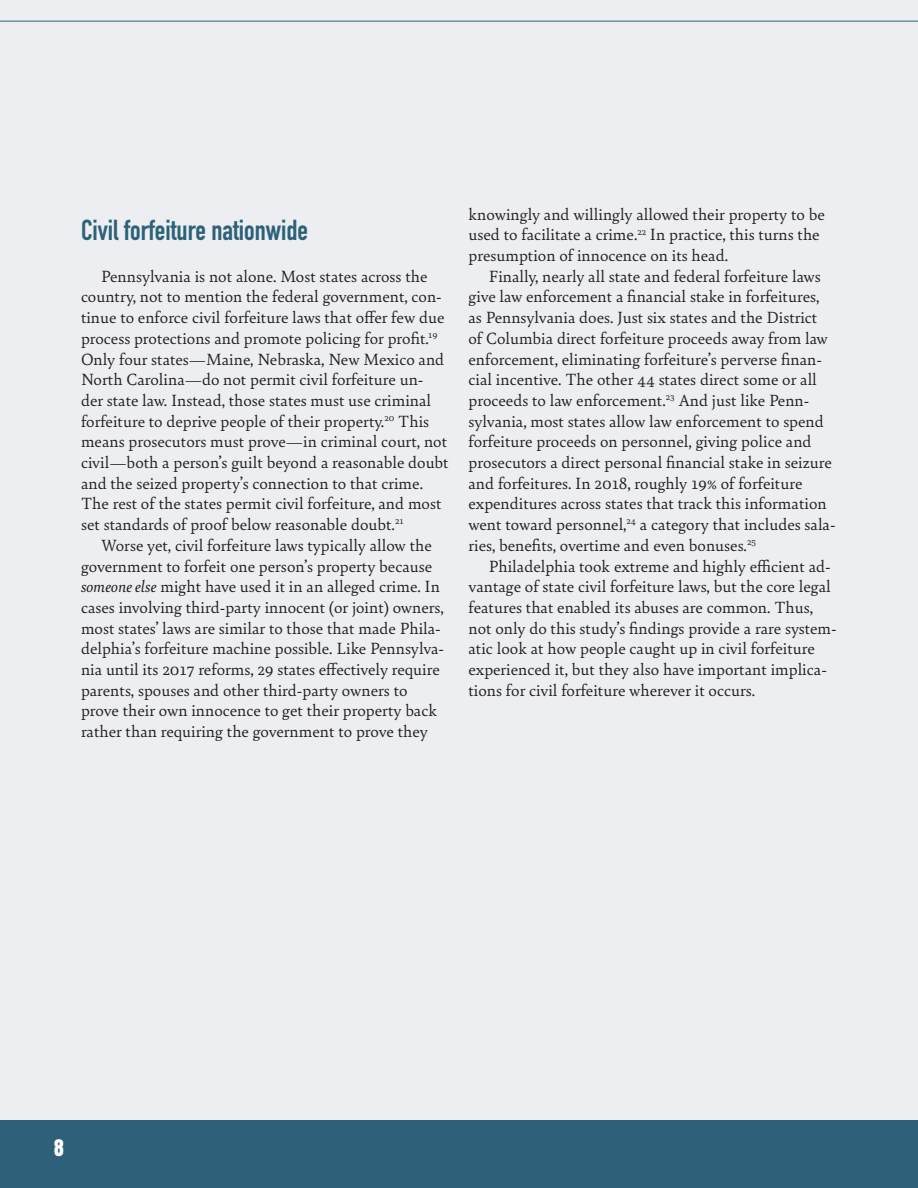
<style>
.page{position:relative;width:918px;height:1188px;background:#eceef1}
.page>*{position:absolute;margin:0;border:0;box-sizing:border-box;transform-origin:0 0}
.Sub_Heading_3{font:700 28.5px "DIN Condensed";color:#2c6179}
.t1{font:19.5px "Anton";color:#fff}
.Bely_Body{font:17.25px/20.7px "Bely";color:#231f20}
.s1{font-style:italic}
</style>
<div class="page">
<div style="left:0;top:1121px;width:918px;height:67px;background:#2c6179"></div>
<hr style="left:0;top:21px;width:918px;height:1px;background:#2c6179">
<p class="Sub_Heading_3" style="left:81px;top:211px;width:229px">Civil forfeiture nationwide</p>
<p class="Bely_Body" style="left:81px;top:265px;width:369px;text-indent:20px">Pennsylvania is not alone. Most states across the country, not to mention the federal government, con&shy;tinue to enforce civil forfeiture laws that offer few due process protections and promote policing for profit.<sup>19<br></sup>Only four states—Maine, Nebraska, New Mexico and North Carolina—do not permit civil forfeiture un&shy;der state law. Instead, those states must use criminal forfeiture to deprive people of their property.<sup>20</sup> This means prosecutors must prove—in criminal court, not civil—both a person’s guilt beyond a reasonable doubt and the seized property’s connection to that crime.<br>The rest of the states permit civil forfeiture, and most set standards of proof below reasonable doubt.<sup>21</sup></p>
<p class="Bely_Body" style="left:81px;top:534px;width:365px;text-indent:20px">Worse yet, civil forfeiture laws typically allow the government to forfeit one person’s property because <span class="s1">someone else</span> might have used it in an alleged crime. In cases involving third-party innocent (or joint) owners, most states’ laws are similar to those that made Phila&shy;delphia’s forfeiture machine possible. Like Pennsylva&shy;nia until its 2017 reforms, 29 states effectively require parents, spouses and other third-party owners to prove their own innocence to get their property back rather than requiring the government to prove they</p>
<p class="Bely_Body" style="left:469px;top:203px;width:358px">knowingly and willingly allowed their property to be used to facilitate a crime.<sup>22</sup> In practice, this turns the presumption of innocence on its head.</p>
<p class="Bely_Body" style="left:469px;top:265px;width:369px;text-indent:20px">Finally, nearly all state and federal forfeiture laws give law enforcement a financial stake in forfeitures, as Pennsylvania does. Just six states and the District<br>of Columbia direct forfeiture proceeds away from law enforcement, eliminating forfeiture’s perverse finan&shy;cial incentive. The other 44 states direct some or all proceeds to law enforcement.<sup>23</sup> And just like Penn&shy;sylvania, most states allow law enforcement to spend forfeiture proceeds on personnel, giving police and prosecutors a direct personal financial stake in seizure and forfeitures. In 2018, roughly 19% of forfeiture expenditures across states that track this information went toward personnel,<sup>24</sup> a category that includes sala&shy;ries, benefits, overtime and even bonuses.<sup>25</sup></p>
<p class="Bely_Body" style="left:469px;top:555px;width:370px;text-indent:20px">Philadelphia took extreme and highly efficient ad&shy;vantage of state civil forfeiture laws, but the core legal features that enabled its abuses are common. Thus, not only do this study’s findings provide a rare system&shy;atic look at how people caught up in civil forfeiture experienced it, but they also have important implica&shy;tions for civil forfeiture wherever it occurs.</p>
<p class="t1" style="left:54px;top:1138px;width:11px">8</p>
</div>
